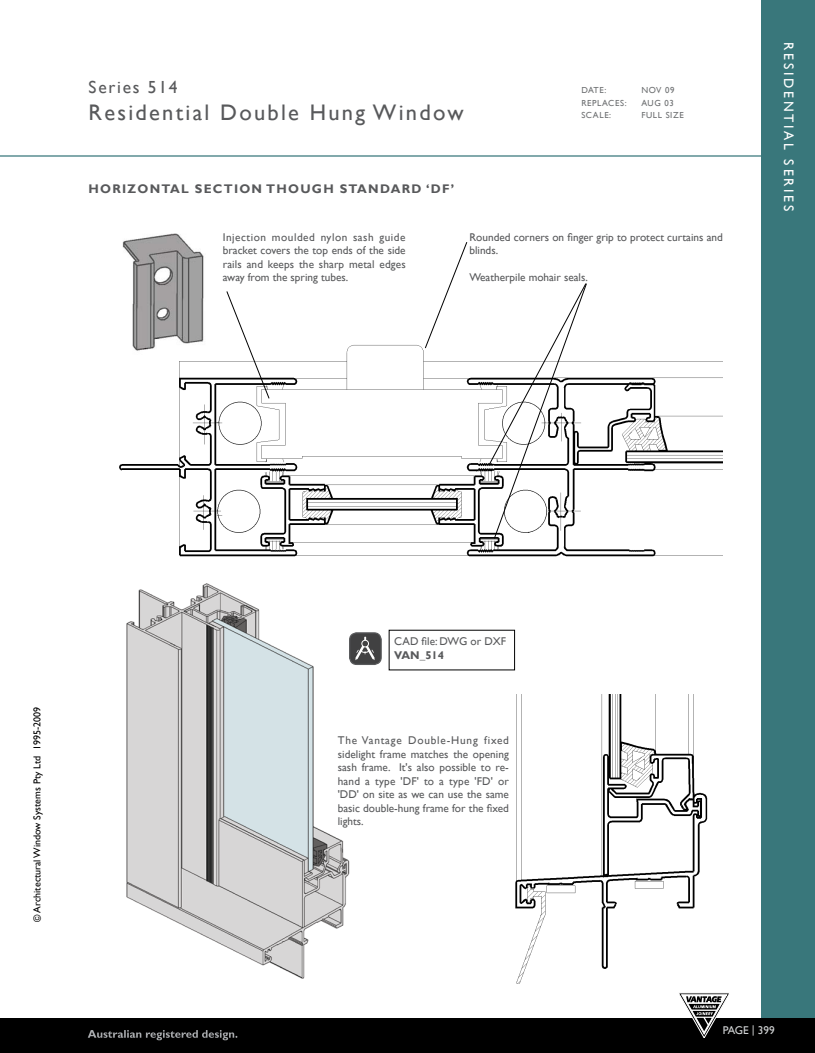
<style>
.page{position:relative;width:815px;height:1053px;background:#fff}
.page>*{position:absolute;margin:0;border:0;box-sizing:border-box;transform-origin:0 0}
.t1{font:22.5px "Gill Sans";letter-spacing:.1em;color:#58595b}
.t2{font:17.5px "Gill Sans";letter-spacing:.1em;color:#58595b}
.t3{font:13.75px "Gill Sans";letter-spacing:.2em;color:#fff}
.t4{font:700 12.5px "Gill Sans";letter-spacing:.1em;color:#58595b}
.t5{font:11.25px/13.5px "Gill Sans";color:#58595b;text-align:justify}
.t6{font:11.25px "Gill Sans";color:#d1d3d4}
.t7{font:700 11.25px "Gill Sans";color:#58595b}
.t8{font:10px "Gill Sans";color:#000}
.t9{font:8.75px "Gill Sans";letter-spacing:.07em;color:#6d6f71}
</style>
<div class="page">
<div style="left:761px;top:0;width:54px;height:1052px;background:#39777b"></div>
<hr style="left:0;top:155px;width:772px;height:2px;background:#39777b">
<svg style="left:0;top:993px;width:815px;height:59px"></svg>
<img style="left:110px;top:583px;width:254px;height:414px">
<img style="left:119px;top:344px;width:604px;height:213px">
<img style="left:120px;top:233px;width:94px;height:124px">
<svg style="left:226px;top:291px;width:43px;height:108px"></svg>
<img style="left:505px;top:694px;width:214px;height:300px">
<svg style="left:425px;top:242px;width:42px;height:106px"></svg>
<svg style="left:489px;top:283px;width:98px;height:255px"></svg>
<div style="left:350px;top:633px;width:31px;height:31px;background:#414142;border-radius:7px"></div>
<div style="left:349px;top:632px;width:33px;height:33px;border:1px solid #58595b;border-radius:7px"></div>
<svg style="left:355px;top:636px;width:20px;height:24px"></svg>
<div style="left:362px;top:640px;width:7px;height:7px;border:1px solid #fff;border-radius:50%"></div>
<h2 class="t2" style="left:89px;top:77px;width:91px">Series 514</h2>
<h1 class="t1" style="left:89px;top:100px;width:377px">Residential Double Hung Window</h1>
<p class="t4" style="left:89px;top:181px;width:367px">HORIZONTAL SECTION THOUGH STANDARD ‘DF’</p>
<p class="t9" style="left:581px;top:85px;width:13px">Date</p>
<p class="t9" style="left:604px;top:85px;width:3px">:</p>
<p class="t9" style="left:641px;top:85px;width:35px">NOV 09</p>
<p class="t9" style="left:581px;top:97px;width:13px">Replaces</p>
<p class="t9" style="left:625px;top:97px;width:12px">: aug</p>
<p class="t9" style="left:665px;top:97px;width:11px">03</p>
<p class="t9" style="left:581px;top:110px;width:12px">Scale</p>
<p class="t9" style="left:609px;top:110px;width:3px">:</p>
<p class="t9" style="left:641px;top:110px;width:44px">FULL SIZE</p>
<p class="t5" style="left:223px;top:230px;width:184px">Injection moulded nylon sash guide bracket covers the top ends of the side rails and keeps the sharp metal edges away from the spring tubes.</p>
<p class="t5" style="left:469px;top:230px;width:255px">Rounded corners on finger grip to protect curtains and blinds.</p>
<p class="t5" style="left:469px;top:271px;width:120px">Weatherpile mohair seals.</p>
<p class="t3" style="left:797px;top:42px;width:171px;rotate:90deg">RESIDENTIAL SERIES</p>
<p class="t8" style="left:31px;top:921px;width:216px;rotate:-90deg">© Architectural Window Systems Pty Ltd 1995-2009</p>
<p class="t5" style="left:394px;top:635px;width:113px">CAD file: DWG or DXF</p>
<p class="t7" style="left:394px;top:648px;width:51px">VAN_514</p>
<p class="t5" style="left:338px;top:733px;width:173px">The Vantage Double-Hung fixed sidelight frame matches the opening sash frame. It's also possible to re&shy;hand a type 'DF' to a type 'FD' or 'DD' on site as we can use the same basic double-hung frame for the fixed lights.</p>
<p class="t6" style="left:723px;top:1023px;width:53px">PAGE | 399</p>
</div>
